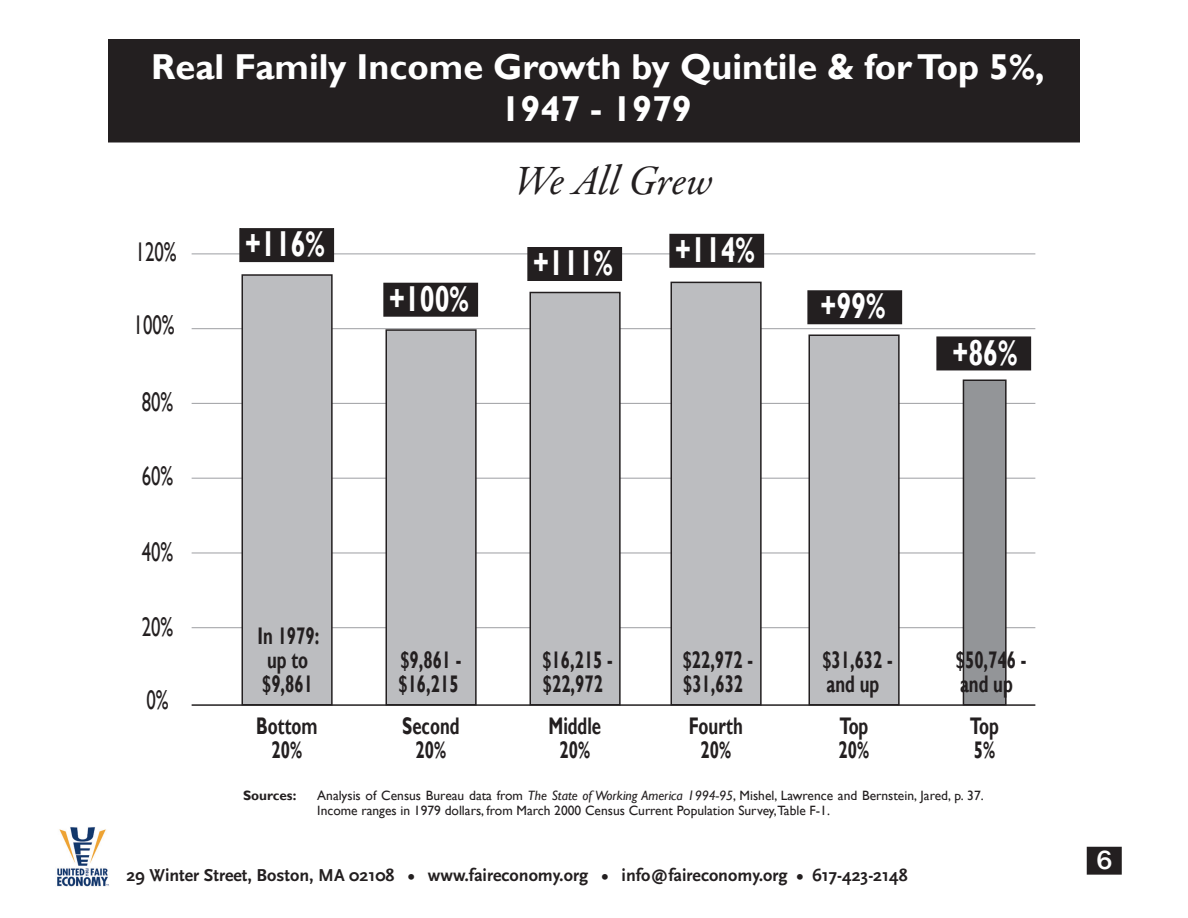
<style>
.page{position:relative;width:1188px;height:918px;background:#fff}
.page>*{position:absolute;margin:0;border:0;box-sizing:border-box;transform-origin:0 0}
.t1{font:italic 42px "Garamond Premr Pro";letter-spacing:-.01em;color:#231f20}
.t2{font:700 36px/42px "Gill Sans";color:#fff;text-align:center}
.t3{font:700 36px "Gill Sans";color:#fff;scale:.75 1}
.t4{font:27px "Gill Sans";color:#231f20;scale:.7 1}
.t5{font:500 27px "Franklin Gothic";color:#fff}
.t6{font:700 24px/24px "Gill Sans";color:#231f20;scale:.7 1}
.t7{font:700 18px "Scala Sans";color:#231f20}
.t8{font:13.5px/15px "Gill Sans";color:#231f20}
.t9{font:700 13.5px "Gill Sans";color:#231f20}
.s1{font-style:italic}
</style>
<div class="page">
<div style="left:109px;top:40px;width:970px;height:102px;background:#231f20"></div>
<div style="left:108px;top:39px;width:972px;height:103px;border:2px solid #231f20"></div>
<img style="left:57px;top:827px;width:52px;height:60px">
<div style="left:1088px;top:848px;width:33px;height:26px;background:#231f20"></div>
<div style="left:1087px;top:847px;width:35px;height:28px;border:2px solid #231f20"></div>
<hr style="left:192px;top:253px;width:843px;height:1px;background:#a8a9ad">
<hr style="left:192px;top:328px;width:843px;height:1px;background:#a8a9ad">
<hr style="left:192px;top:403px;width:843px;height:1px;background:#a8a9ad">
<hr style="left:192px;top:478px;width:843px;height:1px;background:#a8a9ad">
<hr style="left:192px;top:552px;width:843px;height:2px;background:#a8a9ad">
<hr style="left:192px;top:627px;width:843px;height:1px;background:#a8a9ad">
<hr style="left:192px;top:704px;width:843px;height:2px;background:#231f20">
<div style="left:242px;top:275px;width:90px;height:430px;background:#bcbdc0"></div>
<div style="left:242px;top:274px;width:91px;height:432px;border:2px solid #231f20"></div>
<div style="left:386px;top:330px;width:90px;height:375px;background:#bcbdc0"></div>
<div style="left:386px;top:329px;width:91px;height:377px;border:2px solid #231f20"></div>
<div style="left:530px;top:292px;width:90px;height:413px;background:#bcbdc0"></div>
<div style="left:530px;top:292px;width:91px;height:414px;border:2px solid #231f20"></div>
<div style="left:671px;top:282px;width:90px;height:423px;background:#bcbdc0"></div>
<div style="left:670px;top:282px;width:92px;height:424px;border:2px solid #231f20"></div>
<div style="left:809px;top:335px;width:90px;height:370px;background:#bcbdc0"></div>
<div style="left:808px;top:334px;width:92px;height:372px;border:2px solid #231f20"></div>
<div style="left:963px;top:380px;width:43px;height:325px;background:#939598"></div>
<div style="left:963px;top:380px;width:44px;height:326px;border:2px solid #231f20"></div>
<div style="left:240px;top:229px;width:94px;height:33px;background:#231f20"></div>
<div style="left:239px;top:228px;width:95px;height:34px;border:1px solid #231f20"></div>
<div style="left:384px;top:283px;width:94px;height:33px;background:#231f20"></div>
<div style="left:383px;top:283px;width:95px;height:34px;border:1px solid #231f20"></div>
<div style="left:528px;top:248px;width:94px;height:32px;background:#231f20"></div>
<div style="left:527px;top:247px;width:95px;height:34px;border:1px solid #231f20"></div>
<div style="left:670px;top:234px;width:94px;height:33px;background:#231f20"></div>
<div style="left:670px;top:234px;width:94px;height:34px;border:1px solid #231f20"></div>
<div style="left:808px;top:291px;width:94px;height:33px;background:#231f20"></div>
<div style="left:808px;top:290px;width:94px;height:34px;border:1px solid #231f20"></div>
<div style="left:937px;top:337px;width:94px;height:33px;background:#231f20"></div>
<h2 class="t2" style="left:151px;top:47px;width:895px">Real Family Income Growth by Quintile &amp; for Top 5%,<br>1947 - 1979</h2>
<h3 class="t4" style="left:136px;top:237px;width:60px">120%</h3>
<h3 class="t4" style="left:134px;top:309px;width:60px">100%</h3>
<h3 class="t4" style="left:142px;top:386px;width:47px">80%</h3>
<h3 class="t4" style="left:142px;top:460px;width:47px">60%</h3>
<h3 class="t4" style="left:142px;top:536px;width:47px">40%</h3>
<h3 class="t4" style="left:142px;top:611px;width:47px">20%</h3>
<h3 class="t4" style="left:146px;top:685px;width:33px">0%</h3>
<h2 class="t3" style="left:245px;top:223px;width:108px">+116%</h2>
<h2 class="t3" style="left:389px;top:277px;width:108px">+100%</h2>
<h1 class="t1" style="left:515px;top:154px;width:199px">We All Grew</h1>
<h2 class="t3" style="left:533px;top:241px;width:108px">+111%</h2>
<h2 class="t3" style="left:675px;top:228px;width:108px">+114%</h2>
<h2 class="t3" style="left:821px;top:285px;width:88px">+99%</h2>
<h2 class="t3" style="left:953px;top:331px;width:88px">+86%</h2>
<h3 class="t6" style="left:258px;top:624px;width:90px">In 1979: up to $9,861</h3>
<h3 class="t6" style="left:399px;top:649px;width:91px">$9,861 - $16,215</h3>
<h3 class="t6" style="left:543px;top:649px;width:102px">$16,215 - $22,972</h3>
<h3 class="t6" style="left:683px;top:649px;width:102px">$22,972 - $31,632</h3>
<h3 class="t6" style="left:822px;top:649px;width:102px">$31,632 - and up</h3>
<h3 class="t6" style="left:956px;top:649px;width:102px">$50,746 - and up</h3>
<h3 class="t6" style="left:256px;top:715px;width:89px;text-align:center">Bottom<br>20%</h3>
<h3 class="t6" style="left:402px;top:715px;width:83px;text-align:center">Second<br>20%</h3>
<h3 class="t6" style="left:549px;top:715px;width:77px;text-align:center">Middle<br>20%</h3>
<h3 class="t6" style="left:689px;top:715px;width:78px;text-align:center">Fourth<br>20%</h3>
<h3 class="t6" style="left:839px;top:715px;width:45px">Top<br>20%</h3>
<h3 class="t6" style="left:970px;top:715px;width:43px">Top<br>5%</h3>
<p class="t9" style="left:243px;top:787px;width:55px">Sources:</p>
<p class="t8" style="left:317px;top:788px;width:668px">Analysis of Census Bureau data from <span class="s1">The State of Working America 1994-95</span>, Mishel, Lawrence and Bernstein, Jared, p. 37.<br>Income ranges in 1979 dollars, from March 2000 Census Current Population Survey,Table F-1.</p>
<h3 class="t7" style="left:126px;top:866px;width:783px">29 Winter Street, Boston, MA 02108 • www.faireconomy.org • info@faireconomy.org • 617-423-2148</h3>
<h3 class="t5" style="left:1096px;top:843px;width:17px">6</h3>
</div>
